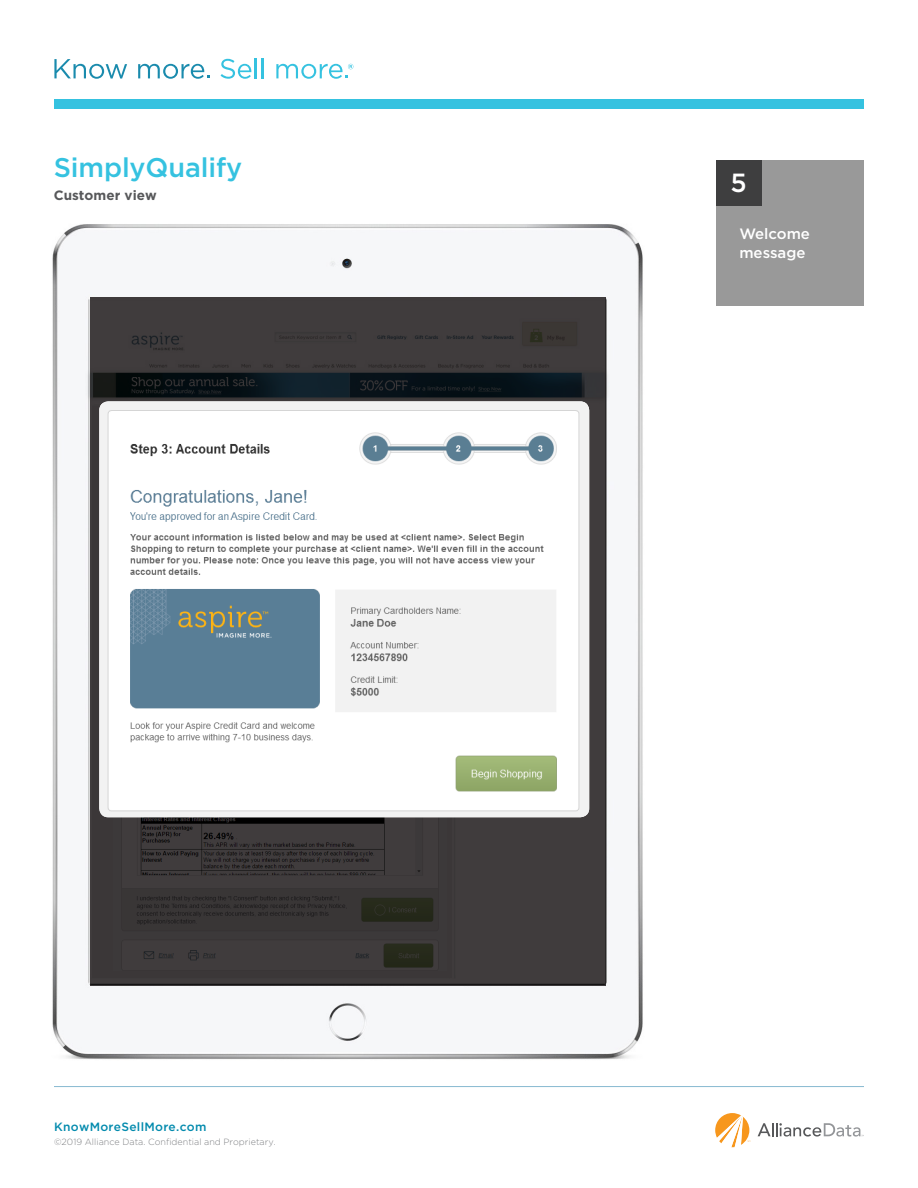
<style>
.page{position:relative;width:918px;height:1188px;background:#fff}
.page>*{position:absolute;margin:0;border:0;box-sizing:border-box;transform-origin:0 0}
.t1{font:500 27px "Gotham";letter-spacing:-.005em;color:#35c2e0}
.t2{font:500 26.25px "Gotham";color:#fff}
.body{font:500 15px/18.8px "Gotham";color:#fff}
.t3{font:700 13.5px "Gotham";color:#57585a}
.t4{font:500 12px "Gotham";letter-spacing:.025em;color:#028aad}
.t5{font:300 9px "Gotham";color:#808285}
</style>
<div class="page">
<img style="left:52px;top:224px;width:591px;height:835px">
<svg style="left:90px;top:297px;width:516px;height:689px;background:#383637"></svg>
<img style="left:99px;top:401px;width:490px;height:416px">
<hr style="left:54px;top:1086px;width:810px;height:1px;background:#87b9d1">
<svg style="left:758px;top:1123px;width:106px;height:14px"></svg>
<svg style="left:715px;top:1113px;width:35px;height:34px"></svg>
<div style="left:716px;top:160px;width:148px;height:146px;background:#999"></div>
<div style="left:716px;top:160px;width:46px;height:46px;background:#3e3e3f"></div>
<div style="left:54px;top:99px;width:810px;height:10px;background:#35c2e0"></div>
<svg style="left:54px;top:59px;width:73px;height:20px"></svg>
<svg style="left:138px;top:64px;width:72px;height:15px"></svg>
<svg style="left:221px;top:59px;width:30px;height:20px"></svg>
<hr style="left:255px;top:58px;width:2px;height:20px;background:#35c2e0">
<hr style="left:262px;top:58px;width:2px;height:20px;background:#35c2e0">
<svg style="left:276px;top:64px;width:77px;height:15px"></svg>
<p class="t1" style="left:54px;top:150px;width:190px">SimplyQualify</p>
<p class="t3" style="left:54px;top:187px;width:104px">Customer view</p>
<p class="t4" style="left:54px;top:1118px;width:154px">KnowMoreSellMore.com</p>
<p class="t5" style="left:54px;top:1136px;width:223px">©2019 Alliance Data. Confidential and Proprietary.</p>
<p class="t2" style="left:730px;top:165px;width:18px">5</p>
<p class="body" style="left:739px;top:225px;width:72px">Welcome message</p>
</div>
